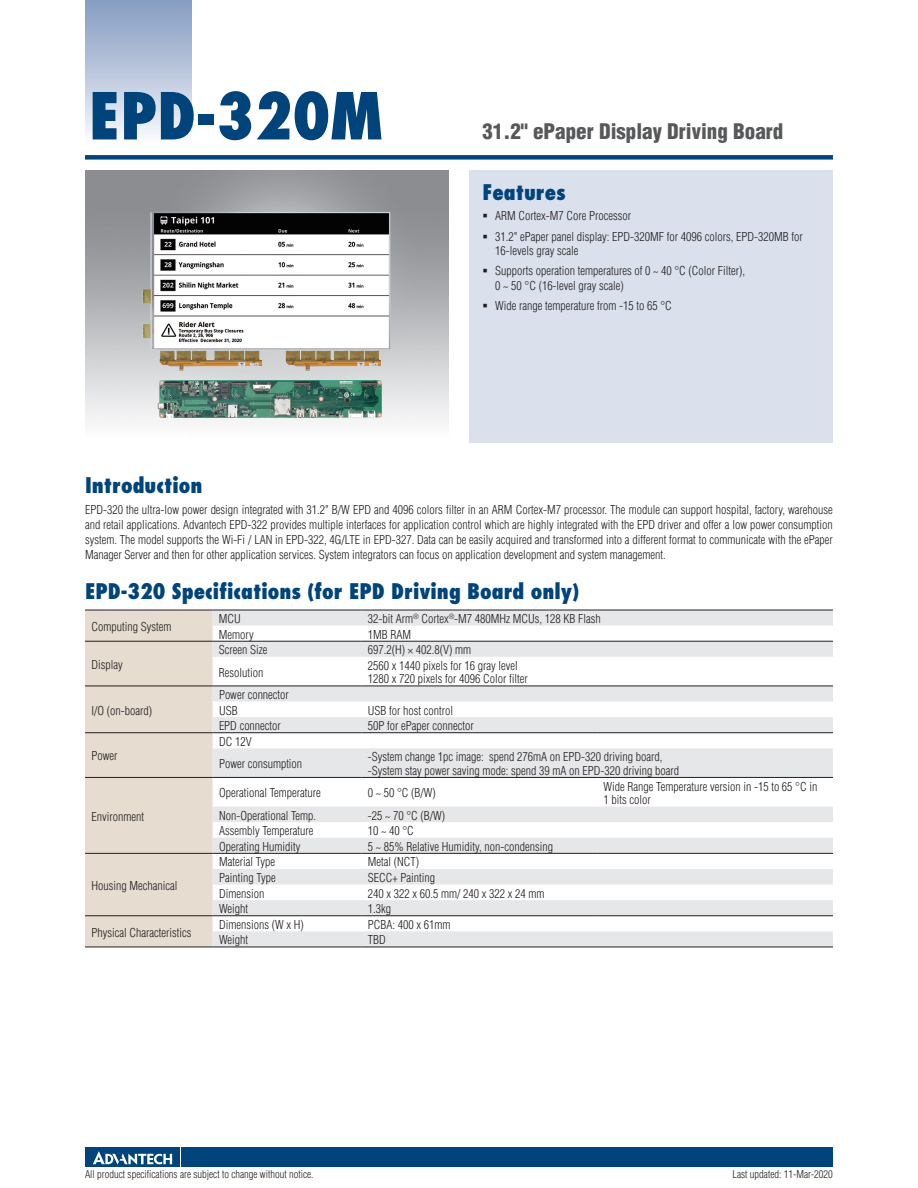
<style>
.page{position:relative;width:918px;height:1188px;background:#fff}
.page>*{position:absolute;margin:0;border:0;box-sizing:border-box;transform-origin:0 0}
.t1{font:800 condensed 63px "Futura";color:#00447b}
.t2{font:800 condensed 21px "Futura";color:#00447b}
.t3{font:900 condensed 21px "Helvetica";color:#57585a}
.t4{font:300 condensed 12px/15px "Helvetica";color:#231f20}
.t5{font:300 condensed 10.5px "Helvetica";color:#231f20}
</style>
<div class="page">
<div style="left:85px;top:155px;width:748px;height:5px;background:#00447b"></div>
<div style="left:85px;top:0;width:106px;height:143px;background:linear-gradient(to bottom,#839ac1,#f8f8fc)"></div>
<div style="left:182px;top:1147px;width:651px;height:20px;background:#00447b"></div>
<div style="left:85px;top:1147px;width:95px;height:20px;background:#00447b"></div>
<svg style="left:93px;top:1151px;width:79px;height:14px"></svg>
<div style="left:470px;top:170px;width:363px;height:272px;background:#dae1ed"></div>
<div style="left:85px;top:611px;width:128px;height:336px;background:#e6dccf"></div>
<svg style="left:213px;top:611px;width:620px;height:336px;fill:#eaebec"></svg>
<hr style="left:85px;top:610px;width:128px;height:1px;background:#231f20">
<hr style="left:85px;top:641px;width:128px;height:1px;background:#231f20">
<hr style="left:213px;top:610px;width:148px;height:1px;background:#231f20">
<hr style="left:361px;top:610px;width:236px;height:1px;background:#231f20">
<hr style="left:597px;top:610px;width:236px;height:1px;background:#231f20">
<hr style="left:213px;top:641px;width:148px;height:1px;background:#231f20">
<hr style="left:361px;top:641px;width:236px;height:1px;background:#231f20">
<hr style="left:597px;top:641px;width:236px;height:1px;background:#231f20">
<hr style="left:85px;top:686px;width:128px;height:1px;background:#231f20">
<hr style="left:213px;top:686px;width:148px;height:1px;background:#231f20">
<hr style="left:361px;top:686px;width:236px;height:1px;background:#231f20">
<hr style="left:597px;top:686px;width:236px;height:1px;background:#231f20">
<hr style="left:85px;top:732px;width:128px;height:1px;background:#231f20">
<hr style="left:213px;top:732px;width:148px;height:1px;background:#231f20">
<hr style="left:361px;top:732px;width:236px;height:1px;background:#231f20">
<hr style="left:597px;top:732px;width:236px;height:1px;background:#231f20">
<hr style="left:85px;top:777px;width:128px;height:1px;background:#231f20">
<hr style="left:213px;top:777px;width:148px;height:1px;background:#231f20">
<hr style="left:361px;top:777px;width:236px;height:1px;background:#231f20">
<hr style="left:597px;top:777px;width:236px;height:1px;background:#231f20">
<hr style="left:85px;top:853px;width:128px;height:1px;background:#231f20">
<hr style="left:85px;top:915px;width:128px;height:1px;background:#231f20">
<hr style="left:85px;top:947px;width:128px;height:1px;background:#231f20">
<hr style="left:213px;top:853px;width:148px;height:1px;background:#231f20">
<hr style="left:361px;top:853px;width:236px;height:1px;background:#231f20">
<hr style="left:597px;top:853px;width:236px;height:1px;background:#231f20">
<hr style="left:213px;top:915px;width:148px;height:1px;background:#231f20">
<hr style="left:361px;top:915px;width:236px;height:1px;background:#231f20">
<hr style="left:597px;top:915px;width:236px;height:1px;background:#231f20">
<hr style="left:213px;top:947px;width:148px;height:1px;background:#231f20">
<hr style="left:361px;top:947px;width:236px;height:1px;background:#231f20">
<hr style="left:597px;top:947px;width:236px;height:1px;background:#231f20">
<img style="left:138px;top:210px;width:257px;height:160px">
<img style="left:143px;top:371px;width:246px;height:53px">
<h1 class="t1" style="left:89px;top:77px;width:295px">EPD-320M</h1>
<h2 class="t3" style="left:482px;top:119px;width:302px">31.2" ePaper Display Driving Board</h2>
<h2 class="t2" style="left:482px;top:179px;width:85px">Features</h2>
<p class="t4" style="left:495px;top:205px;width:309px;line-height:20.7px">ARM Cortex-M7 Core Processor<br>31.2" ePaper panel display: EPD-320MF for 4096 colors, EPD-320MB for</p>
<p class="t4" style="left:495px;top:240px;width:252px;line-height:20.7px">16-levels gray scale<br>Supports operation temperatures of 0 ~ 40 °C (Color Filter),</p>
<p class="t4" style="left:495px;top:275px;width:178px;line-height:20.7px">0 ~ 50 °C (16-level gray scale)<br>Wide range temperature from -15 to 65 °C</p>
<h2 class="t2" style="left:85px;top:472px;width:119px">Introduction</h2>
<p class="t4" style="left:85px;top:503px;width:749px;text-align:justify">EPD-320 the ultra-low power design integrated with 31.2" B/W EPD and 4096 colors filter in an ARM Cortex-M7 processor. The module can support hospital, factory, warehouse and retail applications. Advantech EPD-322 provides multiple interfaces for application control which are highly integrated with the EPD driver and offer a low power consumption system. The model supports the Wi-Fi / LAN in EPD-322, 4G/LTE in EPD-327. Data can be easily acquired and transformed into a different format to communicate with the ePaper Manager Server and then for other application services. System integrators can focus on application development and system management.</p>
<h2 class="t2" style="left:85px;top:578px;width:496px">EPD-320 Specifications (for EPD Driving Board only)</h2>
<p class="t4" style="left:91px;top:619px;width:81px">Computing System</p>
<p class="t4" style="left:219px;top:611px;width:24px">MCU</p>
<p class="t4" style="left:368px;top:611px;width:235px">32-bit Arm<sup>®</sup> Cortex<sup>®</sup>-M7 480MHz MCUs, 128 KB Flash</p>
<p class="t4" style="left:219px;top:627px;width:36px">Memory</p>
<p class="t4" style="left:368px;top:627px;width:45px">1MB RAM</p>
<p class="t4" style="left:91px;top:657px;width:33px">Display</p>
<p class="t4" style="left:91px;top:703px;width:62px">I/O (on-board)</p>
<p class="t4" style="left:91px;top:748px;width:28px">Power</p>
<p class="t4" style="left:91px;top:809px;width:54px">Environment</p>
<p class="t4" style="left:91px;top:878px;width:87px">Housing Mechanical</p>
<p class="t4" style="left:92px;top:925px;width:101px">Physical Characteristics</p>
<p class="t4" style="left:219px;top:642px;width:50px">Screen Size</p>
<p class="t4" style="left:368px;top:642px;width:105px">697.2(H) × 402.8(V) mm</p>
<p class="t4" style="left:219px;top:665px;width:46px">Resolution</p>
<p class="t4" style="left:368px;top:659px;width:161px;line-height:13.5px">2560 x 1440 pixels for 16 gray level<br>1280 x 720 pixels for 4096 Color filter</p>
<p class="t4" style="left:219px;top:687px;width:71px;line-height:15.6px">Power connector<br>USB</p>
<p class="t4" style="left:368px;top:703px;width:87px">USB for host control</p>
<p class="t4" style="left:219px;top:718px;width:63px">EPD connector</p>
<p class="t4" style="left:368px;top:718px;width:107px">50P for ePaper connector</p>
<p class="t4" style="left:219px;top:730px;width:85px;line-height:22.4px">DC 12V<br>Power consumption</p>
<p class="t4" style="left:368px;top:750px;width:313px;line-height:13.5px">-System change 1pc image: spend 276mA on EPD-320 driving board, -System stay power saving mode: spend 39 mA on EPD-320 driving board</p>
<p class="t4" style="left:219px;top:785px;width:103px">Operational Temperature</p>
<p class="t4" style="left:368px;top:785px;width:70px">0 ~ 50 °C (B/W)</p>
<p class="t4" style="left:604px;top:779px;width:215px;line-height:13.5px">Wide Range Temperature version in -15 to 65 °C in<br>1 bits color</p>
<p class="t4" style="left:219px;top:808px;width:99px">Non-Operational Temp.</p>
<p class="t4" style="left:368px;top:808px;width:79px">-25 ~ 70 °C (B/W)</p>
<p class="t4" style="left:219px;top:823px;width:96px">Assembly Temperature</p>
<p class="t4" style="left:368px;top:823px;width:48px">10 ~ 40 °C</p>
<p class="t4" style="left:219px;top:839px;width:83px">Operating Humidity</p>
<p class="t4" style="left:368px;top:839px;width:187px">5 ~ 85% Relative Humidity, non-condensing</p>
<p class="t4" style="left:219px;top:854px;width:57px">Material Type</p>
<p class="t4" style="left:368px;top:854px;width:53px">Metal (NCT)</p>
<p class="t4" style="left:219px;top:870px;width:58px">Painting Type</p>
<p class="t4" style="left:368px;top:870px;width:69px">SECC+ Painting</p>
<p class="t4" style="left:219px;top:886px;width:47px">Dimension</p>
<p class="t4" style="left:368px;top:886px;width:178px">240 x 322 x 60.5 mm/ 240 x 322 x 24 mm</p>
<p class="t4" style="left:219px;top:901px;width:31px">Weight</p>
<p class="t4" style="left:368px;top:901px;width:25px">1.3kg</p>
<p class="t4" style="left:219px;top:917px;width:86px">Dimensions (W x H)</p>
<p class="t4" style="left:368px;top:917px;width:84px">PCBA: 400 x 61mm</p>
<p class="t4" style="left:219px;top:932px;width:31px">Weight</p>
<p class="t4" style="left:368px;top:932px;width:19px">TBD</p>
<p class="t5" style="left:85px;top:1168px;width:230px">All product specifications are subject to change without notice.</p>
<p class="t5" style="left:733px;top:1168px;width:102px">Last updated: 11-Mar-2020</p>
</div>
